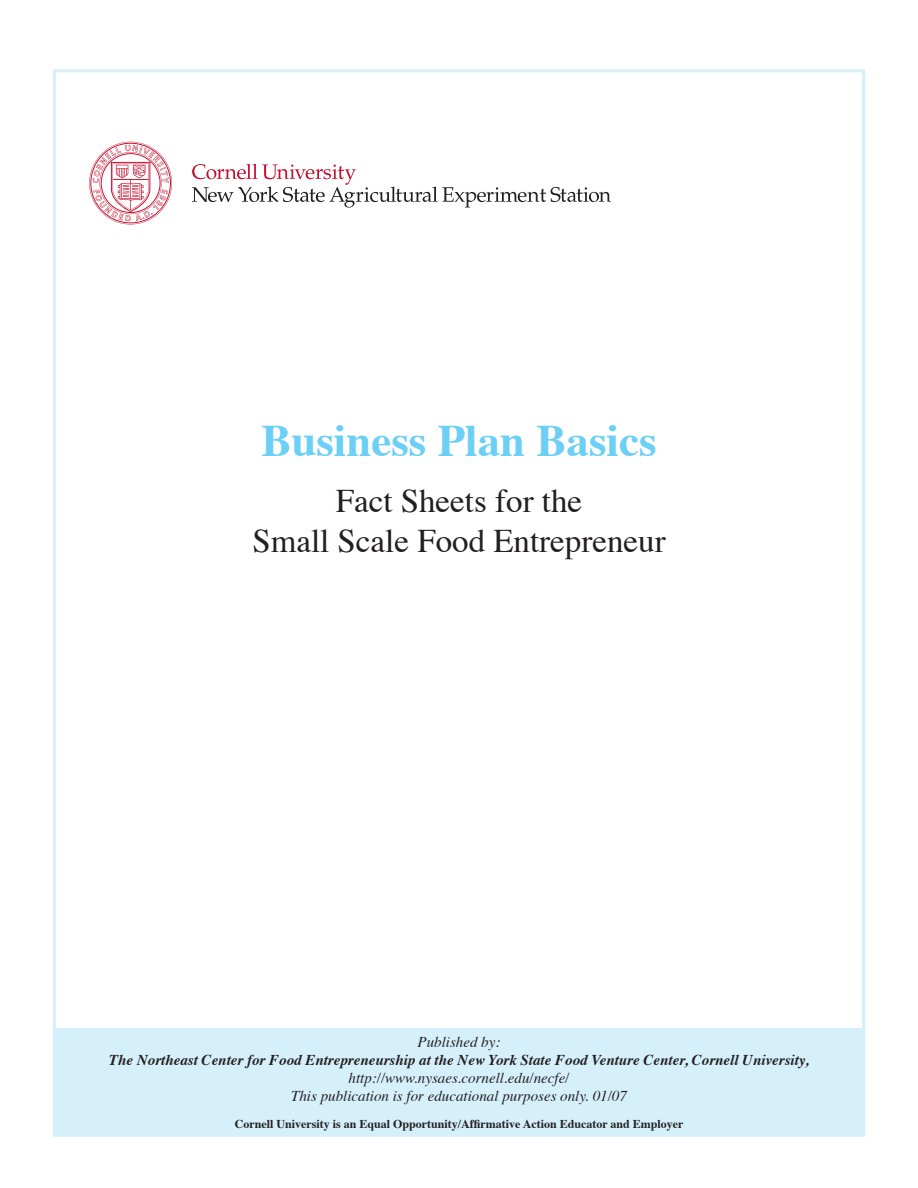
<style>
.page{position:relative;width:918px;height:1188px;background:#fff}
.page>*{position:absolute;margin:0;border:0;box-sizing:border-box;transform-origin:0 0}
.t1{font:700 45px "Times";color:#6bcff6}
.t2{font:33px/39.6px "Times";color:#231f20;text-align:center}
.t3{font:italic 15px/18px "Times";color:#231f20;text-align:center}
.t4{font:italic 700 15px "Times";color:#231f20}
.t5{font:700 12px "Times";color:#231f20}
</style>
<div class="page">
<div style="left:54px;top:1029px;width:810px;height:105px;background:#d6f0fb"></div>
<svg style="left:192px;top:164px;width:419px;height:44px"></svg>
<svg style="left:89px;top:142px;width:83px;height:82px"></svg>
<h1 class="t1" style="left:261px;top:423px;width:397px">Business Plan Basics</h1>
<h2 class="t2" style="left:252px;top:484px;width:415px">Fact Sheets for the<br>Small Scale Food Entrepreneur</h2>
<p class="t3" style="left:418px;top:1034px;width:84px">Published by:</p>
<p class="t4" style="left:109px;top:1053px;width:701px">The Northeast Center for Food Entrepreneurship at the New York State Food Venture Center, Cornell University,</p>
<p class="t3" style="left:291px;top:1070px;width:337px">http://www.nysaes.cornell.edu/necfe/<br>This publication is for educational purposes only. 01/07</p>
<p class="t5" style="left:235px;top:1119px;width:450px">Cornell University is an Equal Opportunity/Affirmative Action Educator and Employer</p>
</div>
